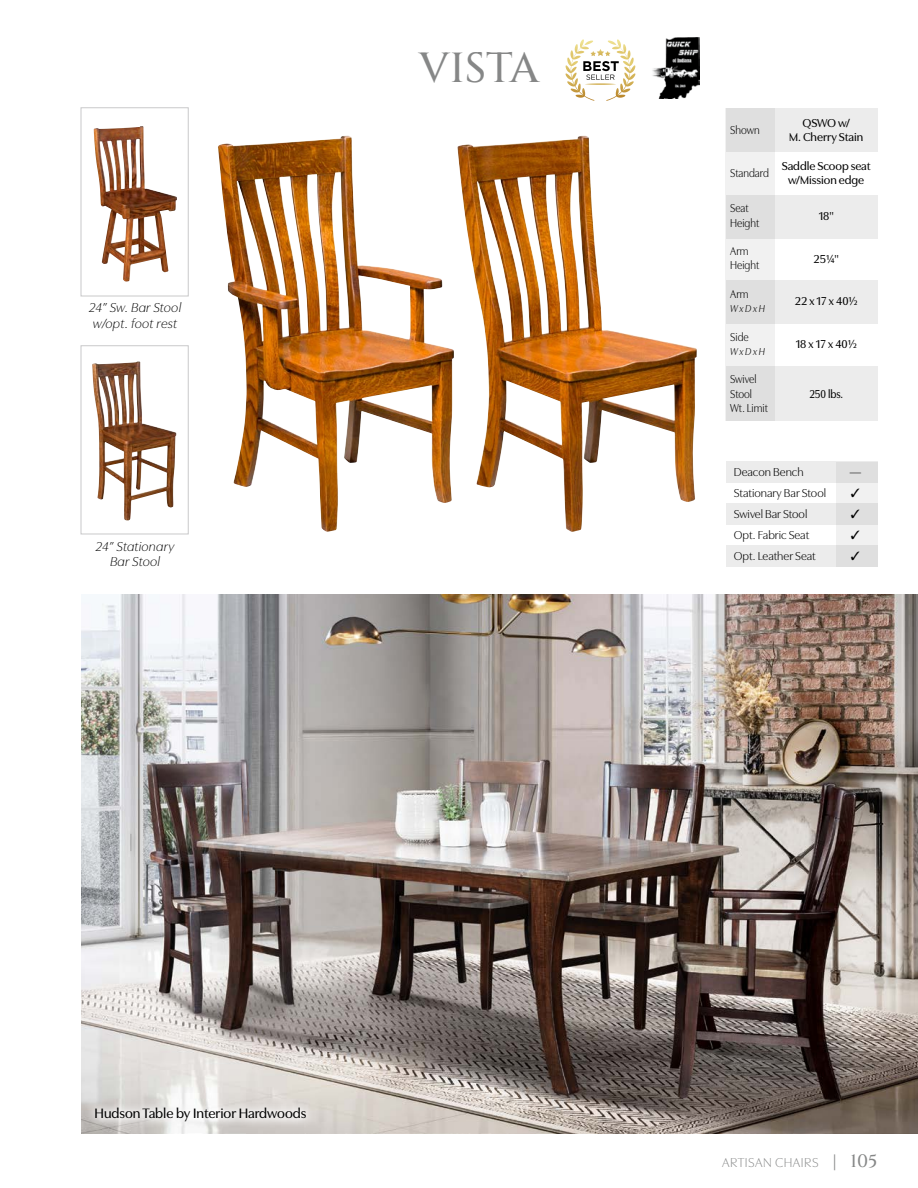
<style>
.page{position:relative;width:918px;height:1188px;background:#fff}
.page>*{position:absolute;margin:0;border:0;box-sizing:border-box;transform-origin:0 0}
.t1{font:500 42px "Cinzel";color:#868787}
.t2{font:500 14.25px "Utile Display";color:#000}
.t3{font:italic 300 13.5px/15.8px "Utile Display";letter-spacing:.02em;color:#000;text-align:center}
.t4{font:300 13.5px "Utile Display";letter-spacing:.04em;color:#868787}
.t5{font:12px "Utile Display";color:#000}
.t6{font:500 12px/14.2px "Utile Display";color:#000;text-align:center}
.t7{font:12px/14.2px "Utile Display";color:#000;scale:.9 1}
.t8{font:500 12px "Utile Display";color:#000;scale:.9 1}
.t9{font:italic 10.5px "Utile Display";color:#000;scale:.9 1}
.s1{font-family:"Cinzel";font-weight:500;font-size:18px}
</style>
<div class="page">
<div style="left:726px;top:366px;width:152px;height:54px;background:#ececec"></div>
<div style="left:726px;top:280px;width:152px;height:43px;background:#ececec"></div>
<div style="left:726px;top:196px;width:152px;height:43px;background:#ececec"></div>
<div style="left:726px;top:108px;width:152px;height:43px;background:#ececec"></div>
<img style="left:94px;top:126px;width:83px;height:156px">
<div style="left:81px;top:107px;width:108px;height:189px;border:1px solid #c9c9ca"></div>
<img style="left:92px;top:362px;width:85px;height:159px">
<div style="left:81px;top:345px;width:108px;height:189px;border:1px solid #c9c9ca"></div>
<div style="left:726px;top:462px;width:152px;height:21px;background:#ececec"></div>
<div style="left:726px;top:504px;width:152px;height:21px;background:#ececec"></div>
<div style="left:726px;top:546px;width:152px;height:21px;background:#ececec"></div>
<div style="left:726px;top:108px;width:49px;height:312px;background:linear-gradient(to right,#e6e6e6,#e6e6e6)"></div>
<div style="left:836px;top:462px;width:42px;height:105px;background:linear-gradient(to right,#e6e6e6,#e6e6e6)"></div>
<img style="left:652px;top:38px;width:47px;height:61px">
<svg style="left:566px;top:40px;width:63px;height:45px"></svg>
<img style="left:81px;top:594px;width:837px;height:540px">
<svg style="left:86px;top:1099px;width:229px;height:32px"></svg>
<img style="left:218px;top:136px;width:236px;height:396px">
<img style="left:457px;top:136px;width:240px;height:396px">
<svg style="left:851px;top:489px;width:8px;height:8px"></svg>
<svg style="left:851px;top:510px;width:8px;height:8px"></svg>
<svg style="left:851px;top:531px;width:8px;height:8px"></svg>
<svg style="left:851px;top:552px;width:8px;height:8px"></svg>
<p class="t3" style="left:89px;top:299px;width:94px">24” Sw. Bar Stool w/opt. foot rest</p>
<p class="t3" style="left:96px;top:537px;width:80px">24” Stationary<br>Bar Stool</p>
<h1 class="t1" style="left:419px;top:41px;width:122px">VISTA</h1>
<p class="t7" style="left:730px;top:122px;width:34px">Shown</p>
<p class="t6" style="left:789px;top:115px;width:76px">QSWO w/<br>M. Cherry Stain</p>
<p class="t7" style="left:730px;top:165px;width:45px">Standard</p>
<p class="t6" style="left:782px;top:157px;width:90px">Saddle Scoop seat w/Mission edge</p>
<p class="t7" style="left:730px;top:200px;width:22px">Seat</p>
<p class="t6" style="left:819px;top:208px;width:17px">18"</p>
<p class="t7" style="left:730px;top:214px;width:34px">Height</p>
<p class="t7" style="left:730px;top:243px;width:22px">Arm</p>
<p class="t6" style="left:814px;top:250px;width:27px">25¼"</p>
<p class="t7" style="left:730px;top:257px;width:34px">Height</p>
<p class="t7" style="left:730px;top:286px;width:22px">Arm</p>
<p class="t6" style="left:795px;top:293px;width:64px">22 x 17 x 40½</p>
<p class="t9" style="left:730px;top:301px;width:40px">W x D x H</p>
<p class="t7" style="left:730px;top:328px;width:22px">Side</p>
<p class="t6" style="left:796px;top:336px;width:63px">18 x 17 x 40½</p>
<p class="t9" style="left:730px;top:343px;width:40px">W x D x H</p>
<p class="t7" style="left:730px;top:371px;width:31px">Swivel<br>Stool</p>
<p class="t8" style="left:809px;top:384px;width:38px">250 lbs.</p>
<p class="t7" style="left:730px;top:400px;width:43px">Wt. Limit</p>
<p class="t5" style="left:734px;top:463px;width:71px">Deacon Bench</p>
<p class="t5" style="left:849px;top:463px;width:13px">—</p>
<p class="t5" style="left:734px;top:484px;width:94px">Stationary Bar Stool</p>
<p class="t5" style="left:734px;top:505px;width:75px">Swivel Bar Stool</p>
<p class="t5" style="left:734px;top:526px;width:77px">Opt. Fabric Seat</p>
<p class="t5" style="left:734px;top:547px;width:83px">Opt. Leather Seat</p>
<p class="t2" style="left:94px;top:1103px;width:213px">Hudson Table by Interior Hardwoods</p>
<p class="t4" style="left:722px;top:1152px;width:157px">ARTISAN CHAIRS <span class="s1">| 105</span></p>
</div>
